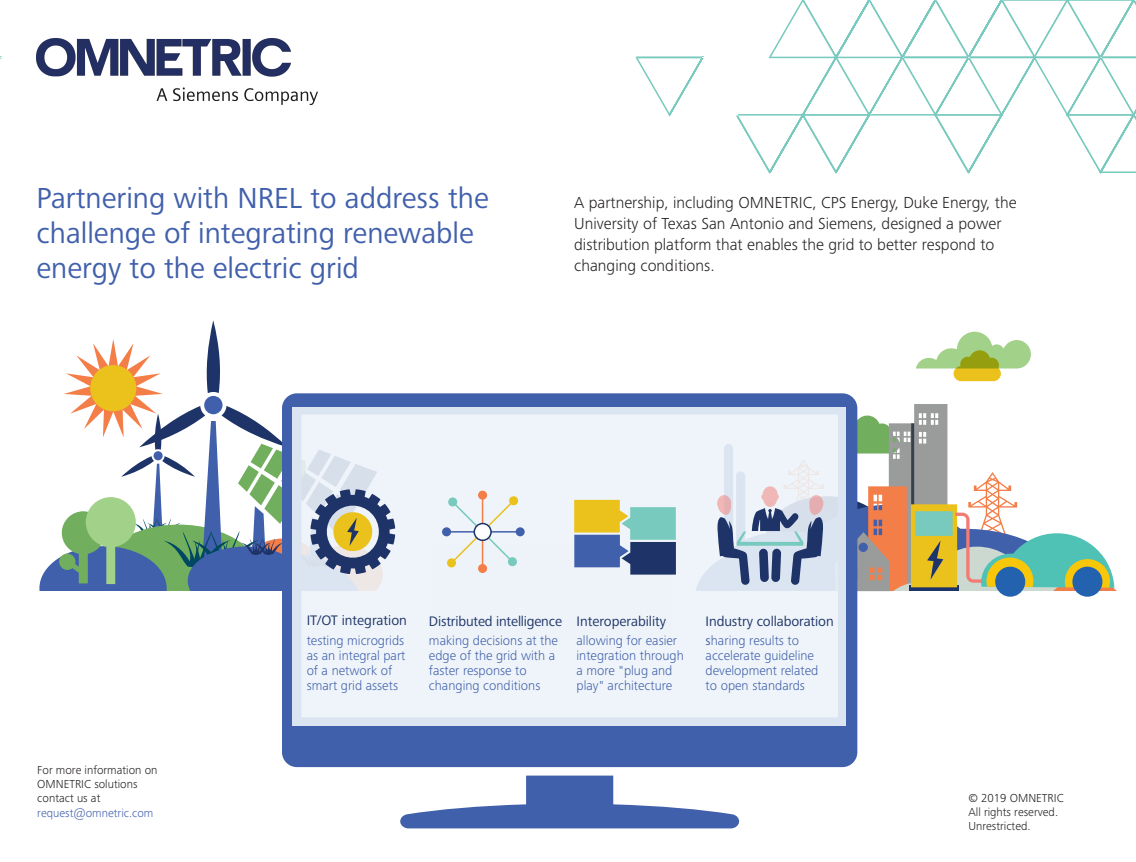
<style>
.page{position:relative;width:1136px;height:862px;background:#fff}
.page>*{position:absolute;margin:0;border:0;box-sizing:border-box;transform-origin:0 0}
.t1{font:30px/34.5px "Frutiger Next Pro";color:#4160ac}
.t2{font:300 16.5px/21px "Frutiger Next Pro";color:#231f20}
.t3{font:14.25px "Frutiger Next Pro";letter-spacing:-.005em;color:#1e3367}
.t4{font:300 13.5px/15px "Frutiger Next Pro";color:#4160ac}
.t5{font:300 12px/14.4px "Frutiger Next Pro";color:#231f20}
.t6{font:300 12px "Frutiger Next Pro";color:#4160ac}
.s1{font-weight:400}
</style>
<div class="page">
<svg style="left:635px;top:0;width:500px;height:174px"></svg>
<div style="left:39px;top:546px;width:128px;height:84px;background:#4160ac;border-radius:50%"></div>
<svg style="left:916px;top:331px;width:114px;height:50px"></svg>
<div style="left:33px;top:590px;width:362px;height:75px;background:#fff"></div>
<svg style="left:857px;top:404px;width:260px;height:192px"></svg>
<div style="left:282px;top:393px;width:575px;height:373px;background:#4160ac"></div>
<svg style="left:400px;top:775px;width:339px;height:52px"></svg>
<div style="left:292px;top:407px;width:553px;height:318px;background:#edf3f9"></div>
<svg style="left:59px;top:320px;width:336px;height:312px"></svg>
<svg style="left:574px;top:499px;width:101px;height:75px"></svg>
<svg style="left:715px;top:459px;width:110px;height:125px"></svg>
<svg style="left:446px;top:496px;width:72px;height:71px"></svg>
<hr style="left:446px;top:530px;width:74px;height:2px;background:#4160ac">
<div style="left:442px;top:527px;width:9px;height:9px;background:#4160ac;border-radius:50%"></div>
<div style="left:515px;top:527px;width:9px;height:9px;background:#4160ac;border-radius:50%"></div>
<hr style="left:482px;top:494px;width:1px;height:74px;background:#f47e48">
<div style="left:478px;top:490px;width:9px;height:9px;background:#f47e48;border-radius:50%"></div>
<div style="left:478px;top:563px;width:9px;height:9px;background:#f47e48;border-radius:50%"></div>
<div style="left:474px;top:523px;width:17px;height:17px;background:#fff;border-radius:50%"></div>
<div style="left:473px;top:522px;width:18px;height:18px;border:2px solid #1e3367;border-radius:50%"></div>
<img style="left:36px;top:38px;width:282px;height:67px">
<h1 class="t1" style="left:37px;top:181px;width:453px">Partnering with NREL to address the challenge of integrating renewable energy to the electric grid</h1>
<p class="t2" style="left:574px;top:191px;width:444px">A partnership, including OMNETRIC, CPS Energy, Duke Energy, the University of Texas San Antonio and Siemens, designed a power distribution platform that enables the grid to better respond to changing conditions.</p>
<p class="t5" style="left:37px;top:762px;width:122px">For more information on<br>OMNETRIC solutions contact us at</p>
<p class="t6" style="left:37px;top:805px;width:118px">request@omnetric.com</p>
<p class="t3" style="left:306px;top:612px;width:102px">IT/OT integration</p>
<p class="t4" style="left:306px;top:632px;width:100px">testing microgrids as an integral part of a network of smart grid assets</p>
<p class="t3" style="left:429px;top:612px;width:134px">Distributed intelligence</p>
<p class="t4" style="left:429px;top:633px;width:131px">making decisions at the edge of the grid with a faster response to changing conditions</p>
<p class="t3" style="left:576px;top:612px;width:91px">Interoperability</p>
<p class="t4" style="left:576px;top:633px;width:109px">allowing for easier integration through a more "plug and play" architecture</p>
<p class="t3" style="left:705px;top:612px;width:130px">Industry collaboration</p>
<p class="t4" style="left:705px;top:633px;width:114px"><span class="s1">s</span>haring results to accelerate guideline development related to open standards</p>
<p class="t5" style="left:968px;top:789px;width:97px">© 2019 OMNETRIC<br>All rights reserved.<br>Unrestricted.</p>
</div>
